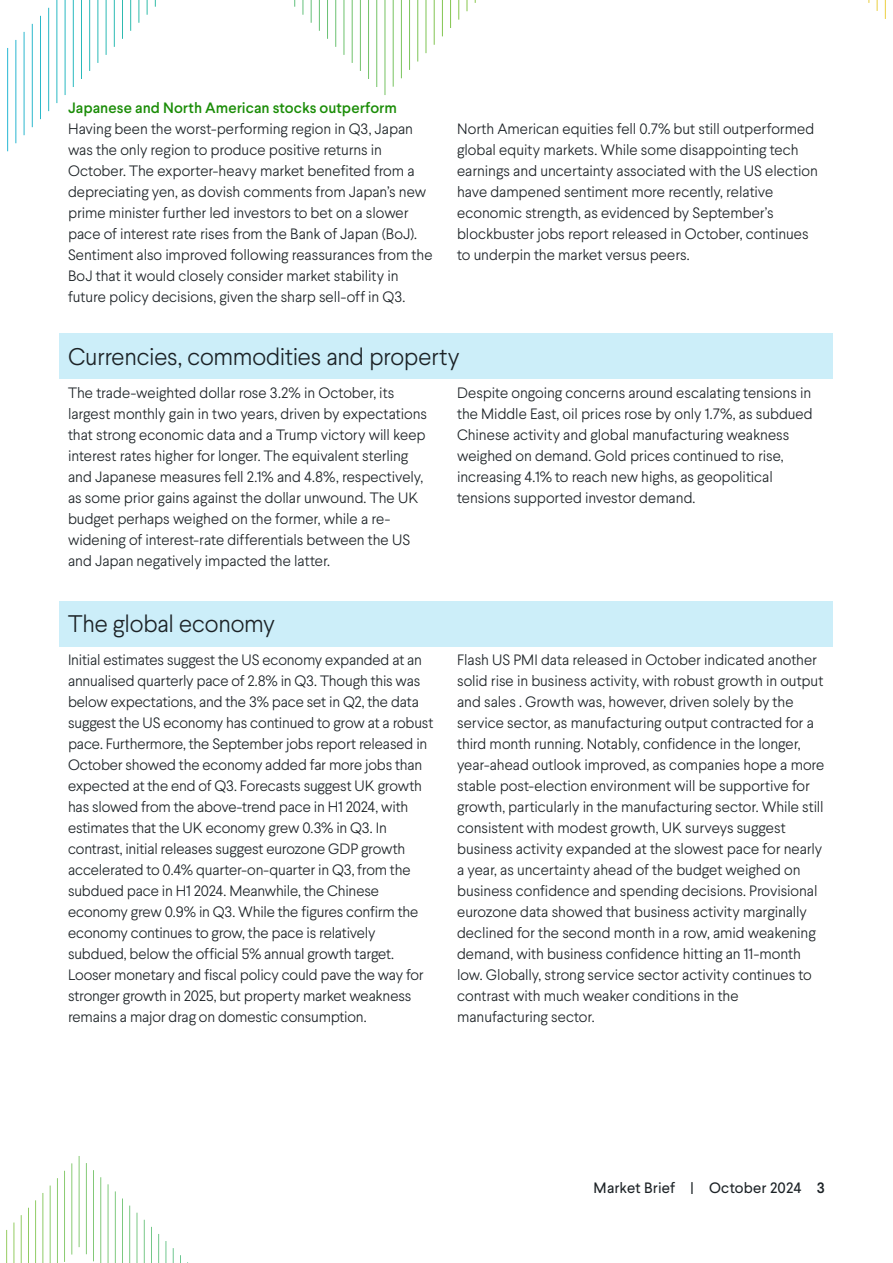
<style>
.page{position:relative;width:893px;height:1263px;background:#fff}
.page>*{position:absolute;margin:0;border:0;box-sizing:border-box;transform-origin:0 0}
.H4_Subhead_Lars_16_20_Shaded_Span{font:300 24px "Larsseit";letter-spacing:-.01em;color:#1c2226}
.P_Body_text_Lars_10_14_Cols{font:300 15px/21px "Larsseit";letter-spacing:-.005em;color:#1c2226}
.H6_Body_heading_Lars_10_14_Span{font:500 15px "Larsseit";color:#1b8d08}
.t1{font:15px "Larsseit";letter-spacing:.01em;color:#1c2226}
.s1{font-weight:500}
</style>
<div class="page">
<svg style="left:7px;top:0;width:879px;height:151px"></svg>
<svg style="left:6px;top:1156px;width:182px;height:107px"></svg>
<div style="left:60px;top:334px;width:773px;height:45px;background:#cceef9"></div>
<div style="left:60px;top:601px;width:773px;height:45px;background:#cceef9"></div>
<p class="H6_Body_heading_Lars_10_14_Span" style="left:68px;top:99px;width:330px">Japanese and North American stocks outperform</p>
<p class="P_Body_text_Lars_10_14_Cols" style="left:68px;top:118px;width:366px">Having been the worst-performing region in Q3, Japan was the only region to produce positive returns in October. The exporter-heavy market benefited from a depreciating yen, as dovish comments from Japan’s new prime minister further led investors to bet on a slower pace of interest rate rises from the Bank of Japan (BoJ).<br>Sentiment also improved following reassurances from the BoJ that it would closely consider market stability in future policy decisions, given the sharp sell-off in Q3.</p>
<p class="P_Body_text_Lars_10_14_Cols" style="left:457px;top:118px;width:362px">North American equities fell 0.7% but still outperformed global equity markets. While some disappointing tech earnings and uncertainty associated with the US election have dampened sentiment more recently, relative economic strength, as evidenced by September’s blockbuster jobs report released in October, continues to underpin the market versus peers.</p>
<p class="H4_Subhead_Lars_16_20_Shaded_Span" style="left:68px;top:341px;width:393px">Currencies, commodities and property</p>
<p class="P_Body_text_Lars_10_14_Cols" style="left:68px;top:382px;width:360px">The trade-weighted dollar rose 3.2% in October, its largest monthly gain in two years, driven by expectations that strong economic data and a Trump victory will keep interest rates higher for longer. The equivalent sterling and Japanese measures fell 2.1% and 4.8%, respectively, as some prior gains against the dollar unwound. The UK budget perhaps weighed on the former, while a re&shy;widening of interest-rate differentials between the US and Japan negatively impacted the latter.</p>
<p class="P_Body_text_Lars_10_14_Cols" style="left:457px;top:382px;width:357px">Despite ongoing concerns around escalating tensions in the Middle East, oil prices rose by only 1.7%, as subdued Chinese activity and global manufacturing weakness weighed on demand. Gold prices continued to rise, increasing 4.1% to reach new highs, as geopolitical tensions supported investor demand.</p>
<p class="H4_Subhead_Lars_16_20_Shaded_Span" style="left:68px;top:608px;width:209px">The global economy</p>
<p class="P_Body_text_Lars_10_14_Cols" style="left:68px;top:649px;width:367px">Initial estimates suggest the US economy expanded at an annualised quarterly pace of 2.8% in Q3. Though this was below expectations, and the 3% pace set in Q2, the data suggest the US economy has continued to grow at a robust pace. Furthermore, the September jobs report released in October showed the economy added far more jobs than expected at the end of Q3. Forecasts suggest UK growth has slowed from the above-trend pace in H1 2024, with estimates that the UK economy grew 0.3% in Q3. In contrast, initial releases suggest eurozone GDP growth accelerated to 0.4% quarter-on-quarter in Q3, from the subdued pace in H1 2024. Meanwhile, the Chinese economy grew 0.9% in Q3. While the figures confirm the economy continues to grow, the pace is relatively subdued, below the official 5% annual growth target.<br>Looser monetary and fiscal policy could pave the way for stronger growth in 2025, but property market weakness remains a major drag on domestic consumption.</p>
<p class="P_Body_text_Lars_10_14_Cols" style="left:457px;top:649px;width:369px">Flash US PMI data released in October indicated another solid rise in business activity, with robust growth in output and sales . Growth was, however, driven solely by the service sector, as manufacturing output contracted for a third month running. Notably, confidence in the longer, year-ahead outlook improved, as companies hope a more stable post-election environment will be supportive for growth, particularly in the manufacturing sector. While still consistent with modest growth, UK surveys suggest business activity expanded at the slowest pace for nearly a year, as uncertainty ahead of the budget weighed on business confidence and spending decisions. Provisional eurozone data showed that business activity marginally declined for the second month in a row, amid weakening demand, with business confidence hitting an 11-month low. Globally, strong service sector activity continues to contrast with much weaker conditions in the manufacturing sector.</p>
<p class="t1" style="left:594px;top:1179px;width:233px">Market Brief | October 2024 <span class="s1">3</span></p>
</div>
